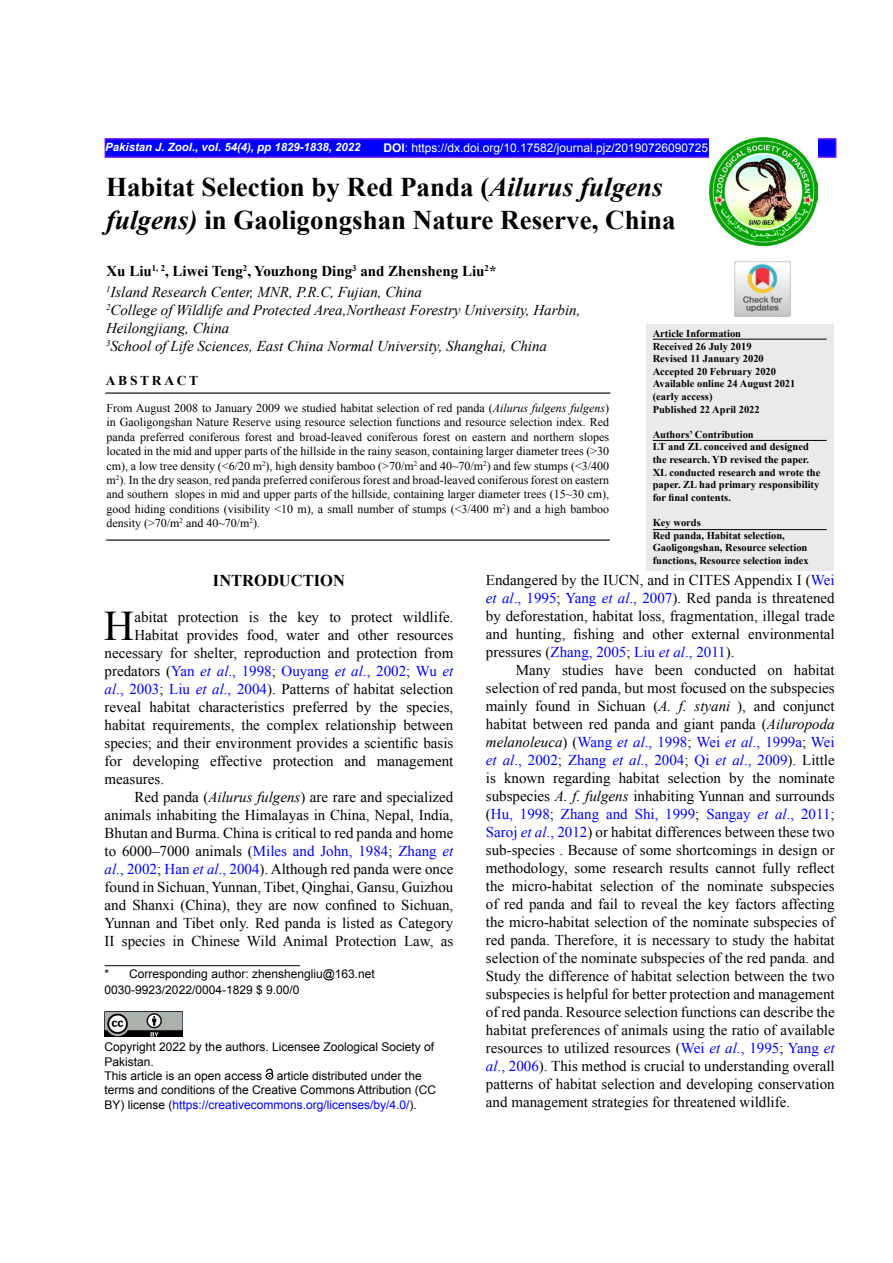
<style>
.page{position:relative;width:893px;height:1263px;background:#fff}
.page>*{position:absolute;margin:0;border:0;box-sizing:border-box;transform-origin:0 0}
.t1{font:42.15px "Times New Roman";color:#000}
.t2{font:700 27px/32.4px "Times New Roman";color:#000}
.t3{font:700 16.5px "Times New Roman";color:#000}
.t4{font:15px/18px "Times New Roman";color:#000;text-align:justify}
.t5{font:italic 15px/18px "Times New Roman";color:#000}
.t6{font:700 15px/21.1px "Times New Roman";color:#000}
.t7{font:15px "Times New Roman";color:#00f}
.t8{font:700 13.5px "Times New Roman";letter-spacing:.2em;color:#000}
.t9{font:12px/14.4px "Times New Roman";color:#000;text-align:justify}
.t10{font:12px/14.4px "Arial";color:#000}
.t11{font:12px "Arial";color:#fff}
.t12{font:italic 700 11.4px "Arial";color:#fff}
.t13{font:700 10.5px/12.6px "Times New Roman";color:#000}
.s1{font-weight:700}
.s2{font-style:italic}
.s3{font-weight:400;font-style:italic}
.s4{color:#000}
.s5{font-style:italic;color:#00f}
.s6{color:#00f}
</style>
<div class="page">
<div style="left:105px;top:138px;width:731px;height:20px;background:#00f;border:2px solid #60f"></div>
<img style="left:709px;top:138px;width:108px;height:108px">
<div style="left:646px;top:324px;width:187px;height:246px;background:#ece9e9"></div>
<hr style="left:653px;top:440px;width:174px;height:1px;background:#000">
<hr style="left:105px;top:392px;width:505px;height:2px;background:#000">
<hr style="left:106px;top:539px;width:504px;height:2px;background:#000">
<hr style="left:653px;top:339px;width:174px;height:1px;background:#000">
<img style="left:105px;top:1012px;width:77px;height:25px">
<svg style="left:266px;top:1069px;width:7px;height:11px"></svg>
<hr style="left:105px;top:965px;width:195px;height:1px;background:#000">
<hr style="left:653px;top:529px;width:174px;height:1px;background:#000">
<img style="left:735px;top:261px;width:55px;height:56px">
<p class="t12" style="left:105px;top:139px;width:257px">Pakistan J. Zool., vol. 54(4), pp 1829-1838, 2022</p>
<p class="t11" style="left:383px;top:140px;width:326px"><span class="s1">DOI</span>: https://dx.doi.org/10.17582/journal.pjz/20190726090725</p>
<h2 class="t2" style="left:106px;top:171px;width:571px">Habitat Selection by Red Panda (<span class="s2">Ailurus fulgens fulgens)</span> in Gaoligongshan Nature Reserve, China</h2>
<p class="t6" style="left:106px;top:260px;width:392px">Xu Liu<sup>1,</sup> <sup>2</sup>, Liwei Teng<sup>2</sup>, Youzhong Ding<sup>3</sup> and Zhensheng Liu<sup>2</sup>*<br><sup>1</sup><span class="s3">Island Research Center, MNR, P.R.C, Fujian, China</span></p>
<p class="t5" style="left:106px;top:301px;width:476px"><sup>2</sup>College of Wildlife and Protected Area,Northeast Forestry University, Harbin,<br>Heilongjiang, China<br><sup>3</sup>School of Life Sciences, East China Normal University, Shanghai, China</p>
<p class="t13" style="left:653px;top:327px;width:144px">Article Information<br>Received 26 July 2019<br>Revised 11 January 2020<br>Accepted 20 February 2020<br>Available online 24 August 2021 (early access)<br>Published 22 April 2022</p>
<p class="t13" style="left:653px;top:428px;width:169px">Authors’ Contribution<br>LT and ZL conceived and designed the research. YD revised the paper.<br>XL conducted research and wrote the paper. ZL had primary responsibility for final contents.</p>
<p class="t13" style="left:653px;top:516px;width:158px">Key words<br>Red panda, Habitat selection,<br>Gaoligongshan, Resource selection functions, Resource selection index</p>
<p class="t8" style="left:106px;top:371px;width:94px">ABSTRACT</p>
<p class="t9" style="left:107px;top:400px;width:504px">From August 2008 to January 2009 we studied habitat selection of red panda (<span class="s2">Ailurus fulgens fulgens</span>) in Gaoligongshan Nature Reserve using resource selection functions and resource selection index. Red panda preferred coniferous forest and broad-leaved coniferous forest on eastern and northern slopes located in the mid and upper parts of the hillside in the rainy season, containing larger diameter trees (&gt;30 cm), a low tree density (&lt;6/20 m<sup>2</sup>), high density bamboo (&gt;70/m<sup>2</sup> and 40~70/m<sup>2</sup>) and few stumps (&lt;3/400 m<sup>2</sup>). In the dry season, red panda preferred coniferous forest and broad-leaved coniferous forest on eastern and southern slopes in mid and upper parts of the hillside, containing larger diameter trees (15~30 cm), good hiding conditions (visibility &lt;10 m), a small number of stumps (&lt;3/400 m<sup>2</sup>) and a high bamboo density (&gt;70/m<sup>2</sup> and 40~70/m<sup>2</sup>).</p>
<p class="t3" style="left:213px;top:569px;width:133px">INTRODUCTION</p>
<h1 class="t1" style="left:104px;top:597px;width:32px">H</h1>
<p class="t4" style="left:134px;top:607px;width:321px">abitat protection is the key to protect wildlife.</p>
<p class="t4" style="left:134px;top:625px;width:321px">Habitat provides food, water and other resources</p>
<p class="t4" style="left:105px;top:643px;width:350px">necessary for shelter, reproduction and protection from</p>
<p class="t7" style="left:105px;top:661px;width:350px"><span class="s4">predators (</span>Yan <span class="s2">et al</span>., 1998<span class="s4">;</span> Ouyang <span class="s2">et al</span>., 2002<span class="s4">;</span> Wu <span class="s2">et</span></p>
<p class="t4" style="left:105px;top:679px;width:350px"><span class="s5">al</span><span class="s6">., 2003</span>; <span class="s6">Liu</span> <span class="s5">et al</span><span class="s6">., 2004</span>). Patterns of habitat selection</p>
<p class="t4" style="left:105px;top:697px;width:350px">reveal habitat characteristics preferred by the species,</p>
<p class="t4" style="left:105px;top:715px;width:350px">habitat requirements, the complex relationship between</p>
<p class="t4" style="left:105px;top:733px;width:350px">species; and their environment provides a scientific basis</p>
<p class="t4" style="left:105px;top:751px;width:350px">for developing effective protection and management</p>
<p class="t4" style="left:105px;top:769px;width:61px">measures.</p>
<p class="t4" style="left:134px;top:787px;width:321px">Red panda (<span class="s2">Ailurus fulgens</span>) are rare and specialized</p>
<p class="t4" style="left:105px;top:805px;width:350px">animals inhabiting the Himalayas in China, Nepal, India,</p>
<p class="t4" style="left:105px;top:823px;width:350px">Bhutan and Burma. China is critical to red panda and home</p>
<p class="t7" style="left:105px;top:841px;width:350px"><span class="s4">to 6000‒7000 animals (</span>Miles and John, 1984<span class="s4">;</span> Zhang <span class="s2">et</span></p>
<p class="t4" style="left:105px;top:859px;width:350px"><span class="s5">al</span><span class="s6">., 2002</span>; <span class="s6">Han</span> <span class="s5">et al</span><span class="s6">., 2004</span>). Although red panda were once</p>
<p class="t4" style="left:105px;top:877px;width:350px">found in Sichuan, Yunnan, Tibet, Qinghai, Gansu, Guizhou</p>
<p class="t4" style="left:105px;top:895px;width:350px">and Shanxi (China), they are now confined to Sichuan,</p>
<p class="t4" style="left:105px;top:913px;width:350px">Yunnan and Tibet only. Red panda is listed as Category</p>
<p class="t4" style="left:105px;top:931px;width:350px">II species in Chinese Wild Animal Protection Law, as</p>
<p class="t10" style="left:105px;top:966px;width:272px;line-height:15.6px">* Corresponding author: zhenshengliu@163.net<br>0030-9923/2022/0004-1829 $ 9.00/0</p>
<p class="t10" style="left:105px;top:1040px;width:333px">Copyright 2022 by the authors. Licensee Zoological Society of Pakistan.<br>This article is an open access article distributed under the terms and conditions of the Creative Commons Attribution (CC BY) license (<span class="s6">https://creativecommons.org/licenses/by/4.0/</span>).</p>
<p class="t4" style="left:486px;top:571px;width:350px">Endangered by the IUCN, and in CITES Appendix I (<span class="s6">Wei </span><span class="s5">et al</span><span class="s6">., 1995</span>; <span class="s6">Yang</span> <span class="s5">et al</span><span class="s6">., 2007</span>). Red panda is threatened by deforestation, habitat loss, fragmentation, illegal trade and hunting, fishing and other external environmental pressures (<span class="s6">Zhang, 2005</span>; <span class="s6">Liu</span> <span class="s5">et al</span><span class="s6">., 2011</span>).</p>
<p class="t4" style="left:486px;top:661px;width:350px;text-indent:30px">Many studies have been conducted on habitat selection of red panda, but most focused on the subspecies mainly found in Sichuan (<span class="s2">A. f. styani</span> ), and conjunct habitat between red panda and giant panda (<span class="s2">Ailuropoda melanoleuca</span>) (<span class="s6">Wang</span> <span class="s5">et al</span><span class="s6">., 1998</span>; <span class="s6">Wei</span> <span class="s5">et al</span><span class="s6">., 1999a</span>; <span class="s6">Wei </span><span class="s5">et al</span><span class="s6">., 2002</span>; <span class="s6">Zhang</span> <span class="s5">et al</span><span class="s6">., 2004</span>; <span class="s6">Qi</span> <span class="s5">et al</span><span class="s6">., 2009</span>). Little is known regarding habitat selection by the nominate subspecies <span class="s2">A. f. fulgens</span> inhabiting Yunnan and surrounds (<span class="s6">Hu, 1998</span>; <span class="s6">Zhang and Shi, 1999</span>; <span class="s6">Sangay</span> <span class="s5">et al</span><span class="s6">., 2011</span>; <span class="s6">Saroj</span> <span class="s5">et al</span><span class="s6">., 2012</span>) or habitat differences between these two sub-species . Because of some shortcomings in design or methodology, some research results cannot fully reflect the micro-habitat selection of the nominate subspecies of red panda and fail to reveal the key factors affecting the micro-habitat selection of the nominate subspecies of red panda. Therefore, it is necessary to study the habitat selection of the nominate subspecies of the red panda. and Study the difference of habitat selection between the two subspecies is helpful for better protection and management of red panda. Resource selection functions can describe the habitat preferences of animals using the ratio of available resources to utilized resources (<span class="s6">Wei</span> <span class="s5">et al</span><span class="s6">., 1995</span>; <span class="s6">Yang</span> <span class="s5">et al</span><span class="s6">., 2006</span>). This method is crucial to understanding overall patterns of habitat selection and developing conservation and management strategies for threatened wildlife.</p>
</div>
